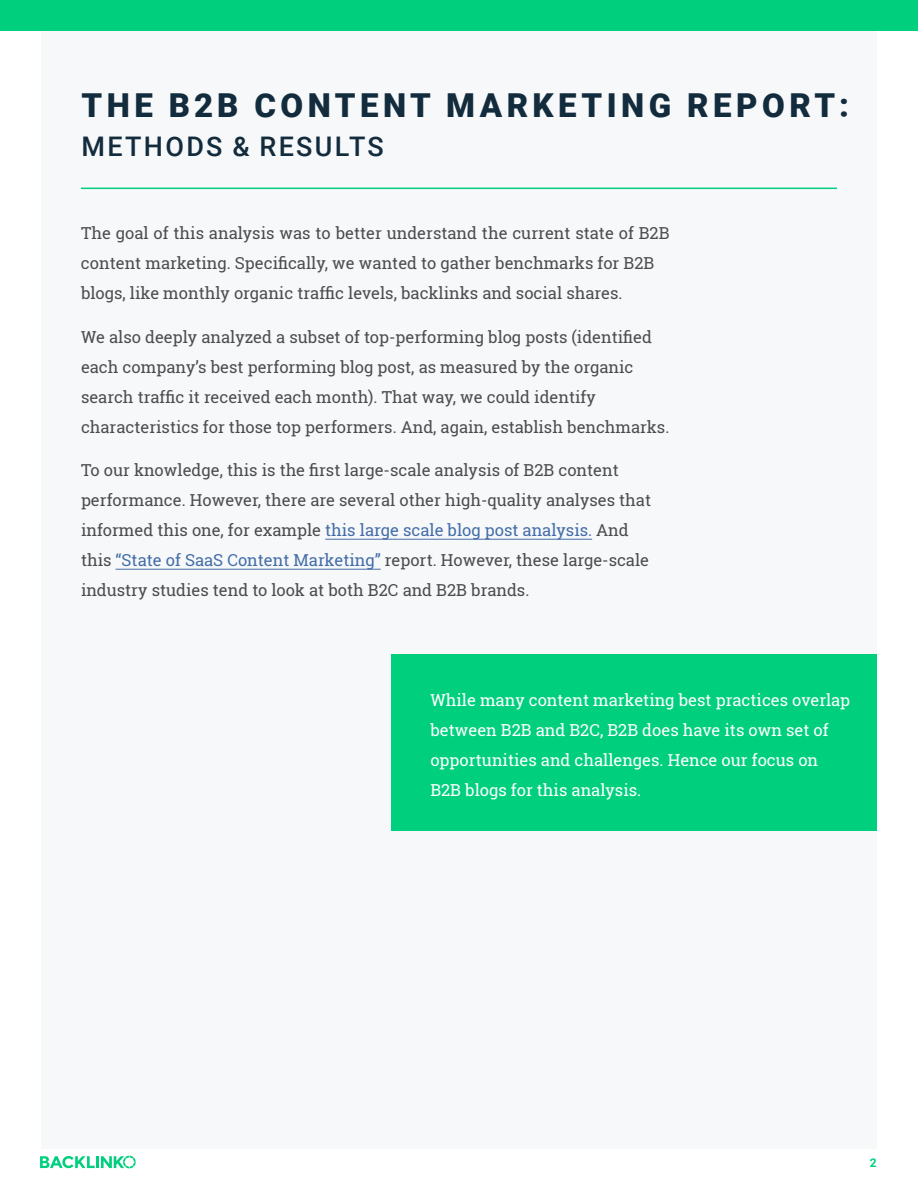
<style>
.page{position:relative;width:918px;height:1188px;background:#fff}
.page>*{position:absolute;margin:0;border:0;box-sizing:border-box;transform-origin:0 0}
.body{font:900 33px "Roboto";letter-spacing:.135em;color:#122b3d}
.body-2{font:500 27px "Roboto";letter-spacing:.085em;color:#122b3d}
.body-3{font:16.5px/30px "Roboto Slab";color:#4b4c4d}
.body-4{font:16.5px/30px "Roboto Slab";color:#fff}
.t1{font:700 12px "Roboto";color:#00d07e}
.s1{color:#436da8}
</style>
<div class="page">
<div style="left:41px;top:30px;width:836px;height:1119px;background:#f7f8f9"></div>
<svg style="left:40px;top:1156px;width:96px;height:13px"></svg>
<div style="left:0;top:0;width:918px;height:30px;background:#00d07e"></div>
<div style="left:391px;top:654px;width:486px;height:177px;background:#00d07e"></div>
<hr style="left:81px;top:188px;width:756px;height:1px;background:#00d07e">
<hr style="left:325px;top:539px;width:267px;height:1px;background:#436da8">
<hr style="left:116px;top:569px;width:265px;height:1px;background:#436da8">
<p class="body" style="left:82px;top:83px;width:769px">THE B2B CONTENT MARKETING REPORT:</p>
<p class="body-2" style="left:81px;top:128px;width:304px">METHODS &amp; RESULTS</p>
<p class="body-3" style="left:81px;top:218px;width:590px">The goal of this analysis was to better understand the current state of B2B content marketing. Specifically, we wanted to gather benchmarks for B2B blogs, like monthly organic traffic levels, backlinks and social shares.</p>
<p class="body-3" style="left:81px;top:322px;width:590px">We also deeply analyzed a subset of top-performing blog posts (identified each company’s best performing blog post, as measured by the organic search traffic it received each month). That way, we could identify characteristics for those top performers. And, again, establish benchmarks.</p>
<p class="body-3" style="left:81px;top:455px;width:572px">To our knowledge, this is the first large-scale analysis of B2B content performance. However, there are several other high-quality analyses that informed this one, for example <span class="s1">this large scale blog post analysis.</span> And this <span class="s1">“State of SaaS Content Marketing”</span> report. However, these large-scale industry studies tend to look at both B2C and B2B brands.</p>
<p class="body-4" style="left:430px;top:685px;width:421px">While many content marketing best practices overlap between B2B and B2C, B2B does have its own set of opportunities and challenges. Hence our focus on B2B blogs for this analysis.</p>
<p class="t1" style="left:870px;top:1154px;width:8px">2</p>
</div>
